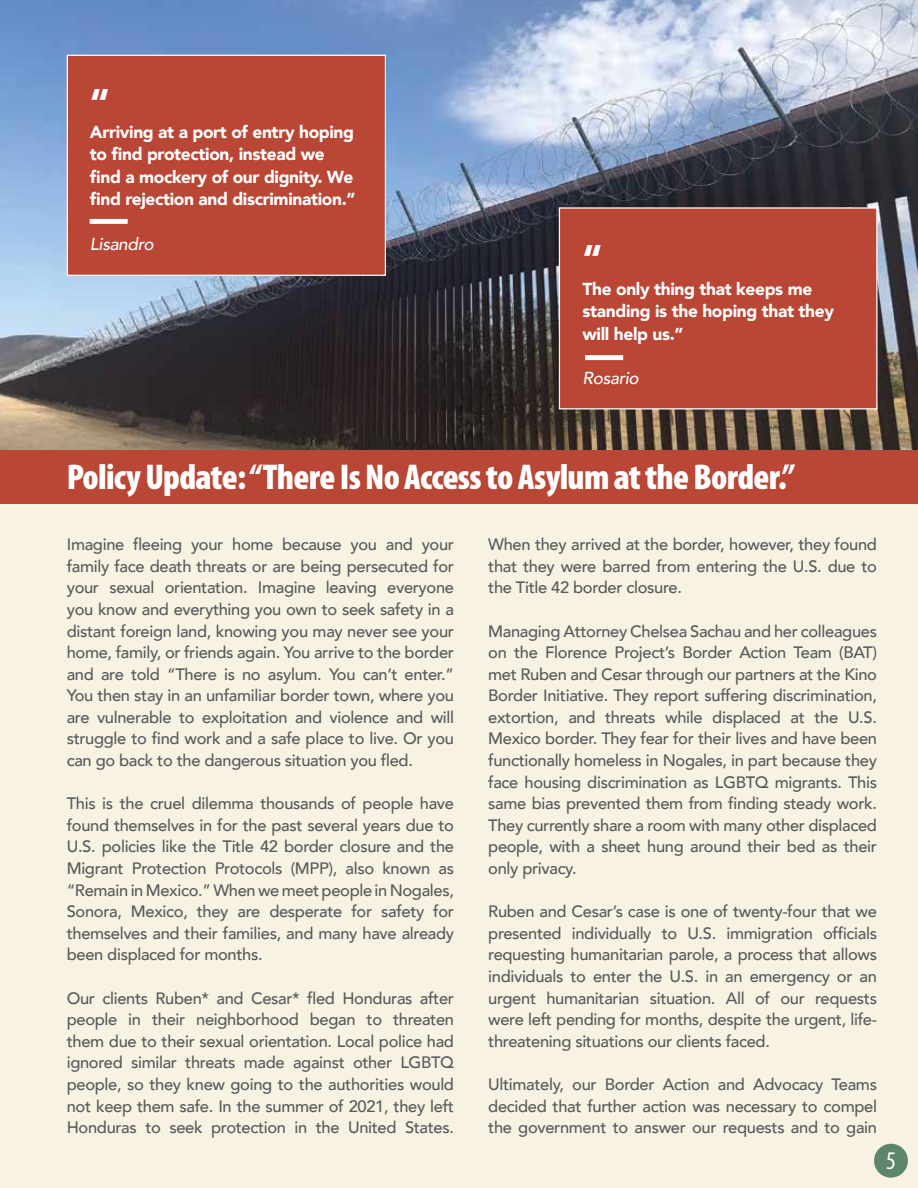
<style>
.page{position:relative;width:918px;height:1188px;background:#f8f2e3}
.page>*{position:absolute;margin:0;border:0;box-sizing:border-box;transform-origin:0 0}
.t1{font:900 38.4px "Avenir";color:#fff}
.t2{font:900 condensed 36px "Myriad Pro";letter-spacing:-.02em;color:#fff}
.t3{font:condensed 25.5px "Myriad Pro";color:#fff}
.t4{font:900 17.25px/22.4px "Avenir";letter-spacing:-.02em;color:#fff}
.t5{font:italic 500 17.25px "Avenir";letter-spacing:-.02em;color:#fff}
.t6{font:500 16.5px/21.6px "Avenir";letter-spacing:-.02em;color:#58595b;text-align:justify}
</style>
<div class="page">
<img style="left:0;top:0;width:918px;height:450px">
<div style="left:67px;top:55px;width:319px;height:221px;background:#ba4635;border:1px solid #fff"></div>
<div style="left:90px;top:219px;width:38px;height:5px;background:#fff"></div>
<div style="left:559px;top:207px;width:318px;height:202px;background:#ba4635;border:1px solid #fff"></div>
<div style="left:585px;top:355px;width:38px;height:5px;background:#fff"></div>
<div style="left:874px;top:1144px;width:34px;height:34px;background:#5e866d;border-radius:50%"></div>
<div style="left:0;top:450px;width:918px;height:53px;background:#ba4635"></div>
<h1 class="t1" style="left:90px;top:69px;width:21px">“</h1>
<p class="t4" style="left:90px;top:120px;width:267px">Arriving at a port of entry hoping to find protection, instead we find a mockery of our dignity. We find rejection and discrimination.”</p>
<p class="t5" style="left:90px;top:234px;width:65px">Lisandro</p>
<h1 class="t1" style="left:583px;top:226px;width:21px">“</h1>
<p class="t4" style="left:583px;top:277px;width:253px">The only thing that keeps me standing is the hoping that they will help us.”</p>
<p class="t5" style="left:583px;top:368px;width:58px">Rosario</p>
<h2 class="t2" style="left:67px;top:454px;width:730px">Policy Update: “There Is No Access to Asylum at the Border.”</h2>
<p class="t6" style="left:67px;top:533px;width:389px">Imagine fleeing your home because you and your family face death threats or are being persecuted for your sexual orientation. Imagine leaving everyone you know and everything you own to seek safety in a distant foreign land, knowing you may never see your home, family, or friends again. You arrive to the border and are told “There is no asylum. You can’t enter.” You then stay in an unfamiliar border town, where you are vulnerable to exploitation and violence and will struggle to find work and a safe place to live. Or you can go back to the dangerous situation you fled.</p>
<p class="t6" style="left:67px;top:792px;width:389px">This is the cruel dilemma thousands of people have found themselves in for the past several years due to U.S. policies like the Title 42 border closure and the Migrant Protection Protocols (MPP), also known as “Remain in Mexico.” When we meet people in Nogales, Sonora, Mexico, they are desperate for safety for themselves and their families, and many have already been displaced for months.</p>
<p class="t6" style="left:67px;top:986px;width:389px">Our clients Ruben* and Cesar* fled Honduras after people in their neighborhood began to threaten them due to their sexual orientation. Local police had ignored similar threats made against other LGBTQ people, so they knew going to the authorities would not keep them safe. In the summer of 2021, they left Honduras to seek protection in the United States.</p>
<p class="t6" style="left:488px;top:533px;width:390px">When they arrived at the border, however, they found that they were barred from entering the U.S. due to the Title 42 border closure.</p>
<p class="t6" style="left:488px;top:619px;width:390px">Managing Attorney Chelsea Sachau and her colleagues on the Florence Project’s Border Action Team (BAT) met Ruben and Cesar through our partners at the Kino Border Initiative. They report suffering discrimination, extortion, and threats while displaced at the U.S.<br>Mexico border. They fear for their lives and have been functionally homeless in Nogales, in part because they face housing discrimination as LGBTQ migrants. This same bias prevented them from finding steady work.<br>They currently share a room with many other displaced people, with a sheet hung around their bed as their only privacy.</p>
<p class="t6" style="left:488px;top:900px;width:390px">Ruben and Cesar’s case is one of twenty-four that we presented individually to U.S. immigration officials requesting humanitarian parole, a process that allows individuals to enter the U.S. in an emergency or an urgent humanitarian situation. All of our requests were left pending for months, despite the urgent, life&shy;threatening situations our clients faced.</p>
<p class="t6" style="left:488px;top:1073px;width:390px">Ultimately, our Border Action and Advocacy Teams decided that further action was necessary to compel the government to answer our requests and to gain</p>
<h3 class="t3" style="left:886px;top:1145px;width:11px">5</h3>
</div>
